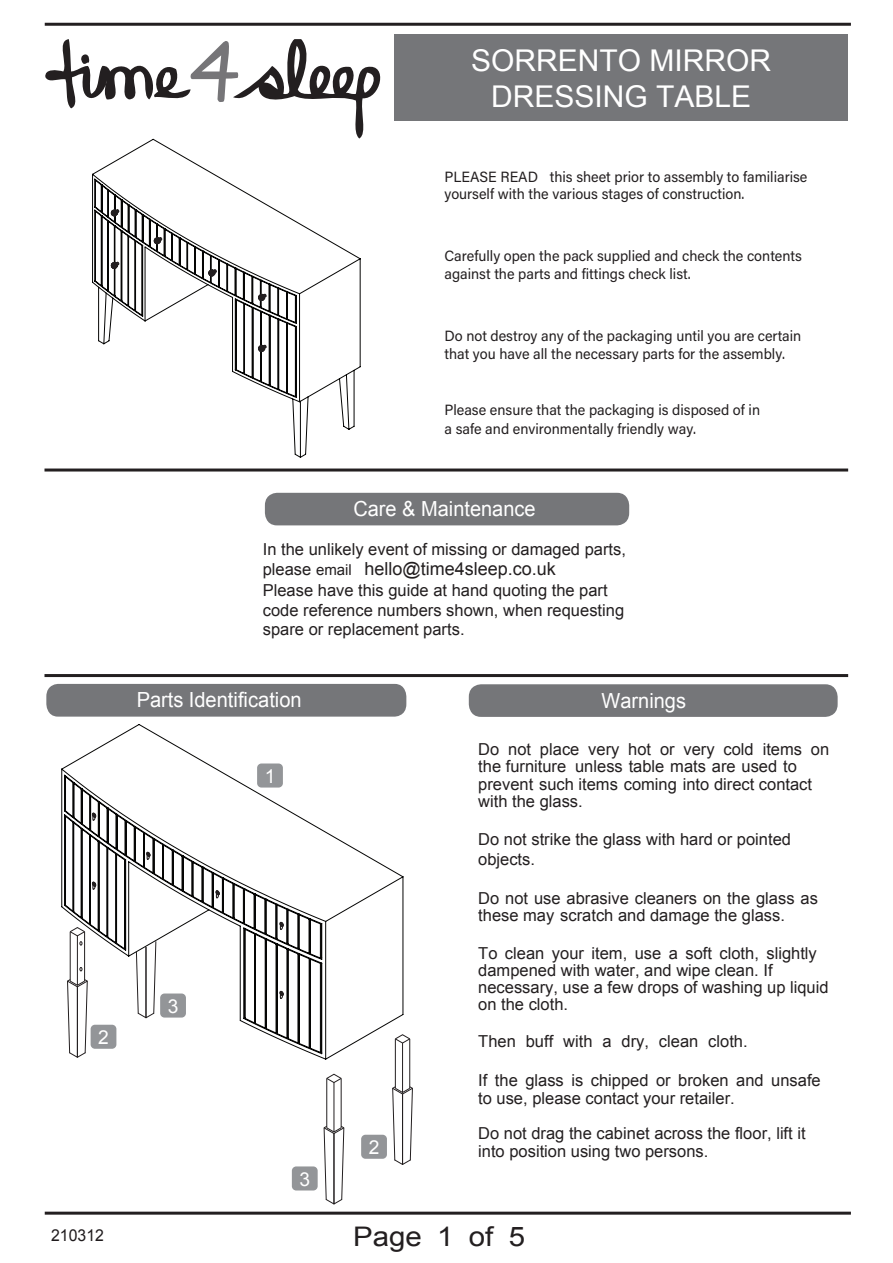
<style>
.page{position:relative;width:893px;height:1263px;background:#fff}
.page>*{position:absolute;margin:0;border:0;box-sizing:border-box;transform-origin:0 0}
.t1{font:30px/36px "Arial";color:#fff;text-align:center}
.t2{font:27px "Arial";color:#231f20;scale:1.09 1}
.t3{font:20.85px "Arial";color:#fff;scale:.96 1}
.t4{font:19.2px "Arial";color:#fff}
.t5{font:18px "Arial";color:#231f20}
.t6{font:16.5px/17.4px "Arial";color:#231f20}
.t7{font:16.35px "Arial";color:#1f1b1d;scale:.96 1}
.t8{font:14.85px/17.5px "Acumin Pro";color:#231f20}
.s1{font-size:16.5px}
.s2{font-size:15px}
</style>
<div class="page">
<hr style="left:45px;top:23px;width:806px;height:3px;background:#231f20">
<hr style="left:45px;top:1211px;width:806px;height:3px;background:#231f20">
<div style="left:394px;top:35px;width:454px;height:86px;background:#757679"></div>
<svg style="left:45px;top:39px;width:336px;height:99px"></svg>
<div style="left:361px;top:1135px;width:26px;height:24px;background:#939598;border-radius:4px"></div>
<div style="left:292px;top:1166px;width:26px;height:24px;background:#939598;border-radius:4px"></div>
<svg style="left:323px;top:1125px;width:22px;height:80px"></svg>
<svg style="left:326px;top:1073px;width:16px;height:10px"></svg>
<hr style="left:326px;top:1078px;width:1px;height:50px;background:#231f20">
<hr style="left:334px;top:1082px;width:1px;height:50px;background:#231f20">
<hr style="left:341px;top:1078px;width:1px;height:50px;background:#231f20">
<svg style="left:392px;top:1085px;width:21px;height:80px"></svg>
<svg style="left:404px;top:1035px;width:7px;height:9px"></svg>
<hr style="left:395px;top:1039px;width:1px;height:49px;background:#231f20">
<hr style="left:402px;top:1043px;width:1px;height:49px;background:#231f20">
<hr style="left:409px;top:1039px;width:1px;height:49px;background:#231f20">
<hr style="left:44px;top:468px;width:804px;height:3px;background:#231f20">
<div style="left:469px;top:684px;width:369px;height:33px;background:#757679;border-radius:12px"></div>
<div style="left:46px;top:684px;width:360px;height:33px;background:#757679;border-radius:12px"></div>
<hr style="left:44px;top:674px;width:804px;height:3px;background:#231f20">
<div style="left:265px;top:493px;width:364px;height:32px;background:#757679;border-radius:12px"></div>
<svg style="left:92px;top:138px;width:269px;height:320px"></svg>
<svg style="left:102px;top:256px;width:24px;height:23px"></svg>
<svg style="left:102px;top:203px;width:24px;height:23px"></svg>
<svg style="left:145px;top:231px;width:24px;height:23px"></svg>
<svg style="left:200px;top:263px;width:23px;height:23px"></svg>
<svg style="left:249px;top:288px;width:24px;height:23px"></svg>
<svg style="left:249px;top:339px;width:24px;height:23px"></svg>
<svg style="left:61px;top:724px;width:343px;height:336px"></svg>
<p class="t4" style="left:98px;top:1025px;width:12px">2</p>
<p class="t7" style="left:51px;top:1225px;width:56px">210312</p>
<h1 class="t1" style="left:471px;top:43px;width:301px">SORRENTO MIRROR<br>DRESSING TABLE</h1>
<p class="t8" style="left:444px;top:167px;width:365px">PLEASE READ this sheet prior to assembly to familiarise yourself with the various stages of construction.</p>
<p class="t8" style="left:444px;top:247px;width:359px">Carefully open the pack supplied and check the contents against the parts and fittings check list.</p>
<p class="t8" style="left:444px;top:326px;width:358px">Do not destroy any of the packaging until you are certain that you have all the necessary parts for the assembly.</p>
<p class="t8" style="left:444px;top:400px;width:317px;line-height:18.6px">Please ensure that the packaging is disposed of in a safe and environmentally friendly way.</p>
<p class="t3" style="left:353px;top:495px;width:191px">Care &amp; Maintenance</p>
<p class="t6" style="left:263px;top:540px;width:365px">In the unlikely event of missing or damaged parts,</p>
<p class="t5" style="left:263px;top:557px;width:294px"><span class="s1">please</span> <span class="s2">email</span> hello@time4sleep.co.uk</p>
<p class="t6" style="left:263px;top:580px;width:363px;line-height:19.8px">Please have this guide at hand quoting the part code reference numbers shown, when requesting spare or replacement parts.</p>
<p class="t3" style="left:137px;top:686px;width:173px">Parts Identification</p>
<p class="t3" style="left:602px;top:686px;width:89px">Warnings</p>
<p class="t6" style="left:478px;top:741px;width:353px">Do not place very hot or very cold items on the furniture unless table mats are used to prevent such items coming into direct contact with the glass.</p>
<p class="t6" style="left:478px;top:830px;width:314px;line-height:19.8px">Do not strike the glass with hard or pointed objects.</p>
<p class="t6" style="left:478px;top:889px;width:341px">Do not use abrasive cleaners on the glass as these may scratch and damage the glass.</p>
<p class="t6" style="left:478px;top:945px;width:352px;line-height:16.8px">To clean your item, use a soft cloth, slightly dampened with water, and wipe clean. If necessary, use a few drops of washing up liquid on the cloth.</p>
<p class="t6" style="left:478px;top:1033px;width:271px">Then buff with a dry, clean cloth.</p>
<p class="t6" style="left:478px;top:1071px;width:344px;line-height:17.9px">If the glass is chipped or broken and unsafe to use, please contact your retailer.</p>
<p class="t6" style="left:478px;top:1125px;width:329px;line-height:17.9px">Do not drag the cabinet across the floor, lift it into position using two persons.</p>
<p class="t4" style="left:265px;top:763px;width:12px">1</p>
<p class="t4" style="left:168px;top:993px;width:12px">3</p>
<p class="t4" style="left:369px;top:1135px;width:12px">2</p>
<p class="t4" style="left:299px;top:1166px;width:12px">3</p>
<h2 class="t2" style="left:353px;top:1218px;width:159px">Page 1 of 5</h2>
</div>
